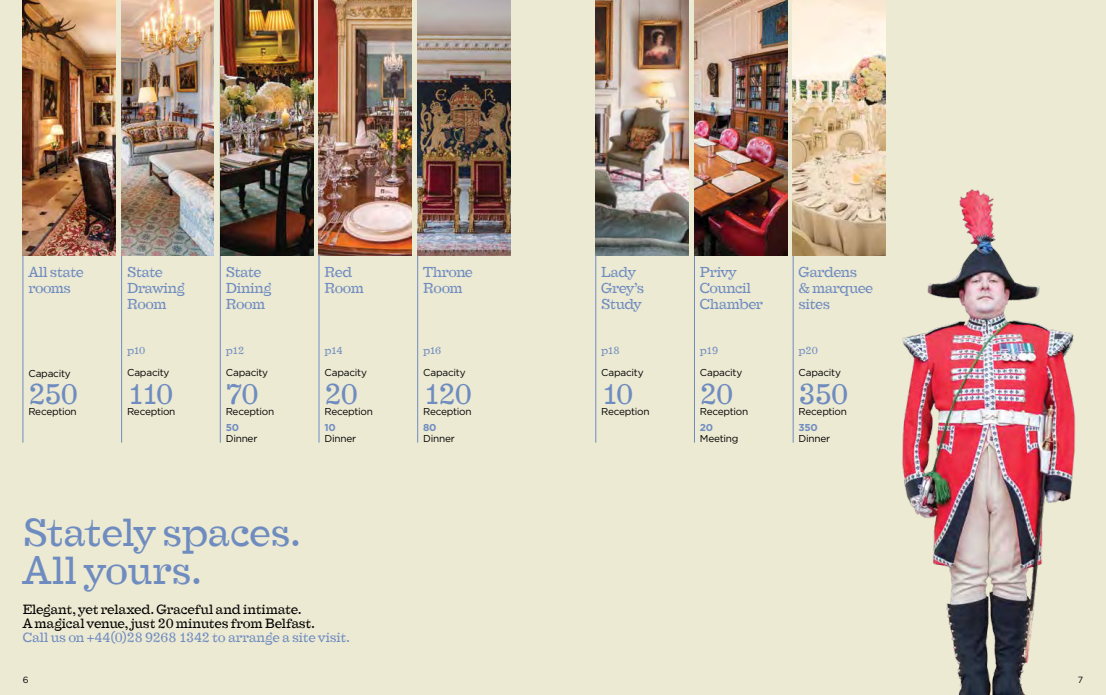
<style>
.page{position:relative;width:1106px;height:695px;background:#fff}
.page>*{position:absolute;margin:0;border:0;box-sizing:border-box;transform-origin:0 0}
.A_head_Farao{font:38px/38px "Farao";letter-spacing:-.015em;color:#6f8cc0}
.Body_text_Book{font:28px "Farao";letter-spacing:-.04em;color:#6f8cc0}
.t1{font:14px/16px "Farao";letter-spacing:-.03em;color:#6f8cc0}
.Intro_text_Farao{font:13px/14px "Farao";letter-spacing:-.01em;color:#000}
.Intro_text_Farao-2{font:13px "Farao";letter-spacing:-.01em;color:#6f8cc0}
.Body_text_Book-2{font:10px/11px "Gotham";letter-spacing:-.02em;color:#000}
.Body_text_Book-3{font:10px "Farao";letter-spacing:-.05em;color:#6f8cc0}
.t2{font:9px "Gotham";color:#000}
.s1{font-weight:700;color:#6f8cc0}
</style>
<div class="page">
<div style="left:0;top:0;width:1106px;height:694px;background:#edead3"></div>
<hr style="left:220px;top:0;width:1px;height:442px;background:#6f8cc0">
<hr style="left:121px;top:0;width:1px;height:442px;background:#6f8cc0">
<hr style="left:23px;top:0;width:1px;height:442px;background:#6f8cc0">
<hr style="left:595px;top:0;width:1px;height:442px;background:#6f8cc0">
<hr style="left:694px;top:0;width:1px;height:442px;background:#6f8cc0">
<hr style="left:793px;top:0;width:1px;height:442px;background:#6f8cc0">
<hr style="left:417px;top:0;width:1px;height:442px;background:#6f8cc0">
<hr style="left:319px;top:0;width:1px;height:442px;background:#6f8cc0">
<img style="left:902px;top:189px;width:174px;height:505px">
<img style="left:793px;top:0;width:93px;height:255px">
<img style="left:694px;top:0;width:93px;height:255px">
<img style="left:595px;top:0;width:93px;height:255px">
<img style="left:417px;top:0;width:93px;height:255px">
<img style="left:220px;top:0;width:93px;height:255px">
<img style="left:319px;top:0;width:93px;height:255px">
<img style="left:121px;top:0;width:93px;height:255px">
<img style="left:23px;top:0;width:93px;height:255px">
<p class="t1" style="left:28px;top:265px;width:57px">All state rooms</p>
<p class="Body_text_Book-2" style="left:28px;top:367px;width:44px">Capacity</p>
<p class="Body_text_Book" style="left:28px;top:379px;width:51px">250</p>
<p class="Body_text_Book-2" style="left:28px;top:406px;width:50px">Reception</p>
<p class="t1" style="left:127px;top:265px;width:59px">State<br>Drawing<br>Room</p>
<p class="Body_text_Book-3" style="left:127px;top:345px;width:20px">p10</p>
<p class="Body_text_Book-2" style="left:127px;top:367px;width:44px">Capacity</p>
<p class="Body_text_Book" style="left:127px;top:378px;width:48px">110</p>
<p class="Body_text_Book-2" style="left:127px;top:405px;width:50px">Reception</p>
<p class="t1" style="left:226px;top:265px;width:47px">State<br>Dining<br>Room</p>
<p class="t1" style="left:324px;top:265px;width:41px">Red<br>Room</p>
<p class="t1" style="left:423px;top:265px;width:51px">Throne<br>Room</p>
<p class="t1" style="left:700px;top:265px;width:64px">Privy<br>Council<br>Chamber</p>
<p class="t1" style="left:798px;top:265px;width:76px">Gardens<br>&amp; marquee sites</p>
<p class="t1" style="left:601px;top:265px;width:45px">Lady<br>Grey’s<br>Study</p>
<p class="Body_text_Book-3" style="left:226px;top:345px;width:20px">p12</p>
<p class="Body_text_Book-2" style="left:226px;top:367px;width:44px">Capacity</p>
<p class="Body_text_Book" style="left:226px;top:378px;width:34px">70</p>
<p class="Body_text_Book-2" style="left:226px;top:405px;width:50px">Reception</p>
<p class="Body_text_Book-2" style="left:226px;top:422px;width:33px"><span class="s1">50<br></span>Dinner</p>
<p class="Body_text_Book-3" style="left:324px;top:345px;width:20px">p14</p>
<p class="Body_text_Book-2" style="left:324px;top:367px;width:44px">Capacity</p>
<p class="Body_text_Book" style="left:324px;top:378px;width:35px">20</p>
<p class="Body_text_Book-2" style="left:324px;top:405px;width:50px">Reception</p>
<p class="Body_text_Book-2" style="left:324px;top:422px;width:33px"><span class="s1">10<br></span>Dinner</p>
<p class="Body_text_Book-3" style="left:423px;top:345px;width:20px">p16</p>
<p class="Body_text_Book-2" style="left:423px;top:367px;width:44px">Capacity</p>
<p class="Body_text_Book" style="left:423px;top:378px;width:50px">120</p>
<p class="Body_text_Book-2" style="left:423px;top:405px;width:50px">Reception</p>
<p class="Body_text_Book-2" style="left:423px;top:422px;width:33px"><span class="s1">80<br></span>Dinner</p>
<p class="Body_text_Book-3" style="left:601px;top:345px;width:20px">p18</p>
<p class="Body_text_Book-2" style="left:601px;top:367px;width:44px">Capacity</p>
<p class="Body_text_Book" style="left:601px;top:378px;width:34px">10</p>
<p class="Body_text_Book-2" style="left:601px;top:405px;width:50px">Reception</p>
<p class="Body_text_Book-3" style="left:700px;top:345px;width:20px">p19</p>
<p class="Body_text_Book-2" style="left:700px;top:367px;width:44px">Capacity</p>
<p class="Body_text_Book" style="left:700px;top:378px;width:35px">20</p>
<p class="Body_text_Book-2" style="left:700px;top:405px;width:50px">Reception</p>
<p class="Body_text_Book-2" style="left:700px;top:422px;width:40px"><span class="s1">20<br></span>Meeting</p>
<p class="Body_text_Book-3" style="left:798px;top:345px;width:21px">p20</p>
<p class="Body_text_Book-2" style="left:798px;top:367px;width:44px">Capacity</p>
<p class="Body_text_Book" style="left:798px;top:378px;width:51px">350</p>
<p class="Body_text_Book-2" style="left:798px;top:405px;width:50px">Reception</p>
<p class="Body_text_Book-2" style="left:798px;top:422px;width:33px"><span class="s1">350<br></span>Dinner</p>
<p class="A_head_Farao" style="left:23px;top:518px;width:279px">Stately spaces.<br>All yours.</p>
<p class="Intro_text_Farao" style="left:23px;top:604px;width:294px">Elegant, yet relaxed. Graceful and intimate.<br>A magical venue, just 20 minutes from Belfast.</p>
<p class="Intro_text_Farao-2" style="left:23px;top:630px;width:328px">Call us on +44(0)28 9268 1342 to arrange a site visit.</p>
<p class="t2" style="left:23px;top:674px;width:7px">6</p>
<p class="t2" style="left:1077px;top:674px;width:7px">7</p>
</div>
